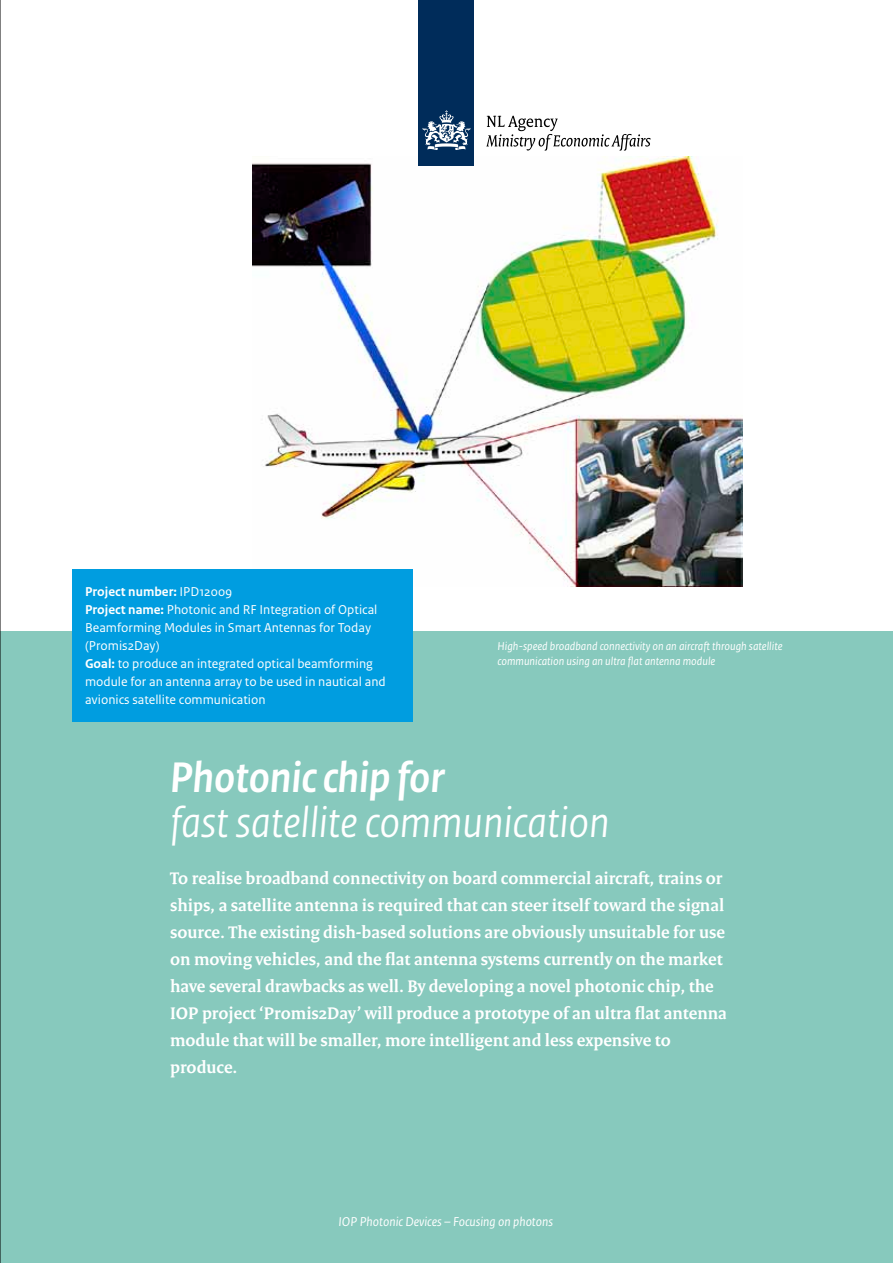
<style>
.page{position:relative;width:893px;height:1263px;background:#fff}
.page>*{position:absolute;margin:0;border:0;box-sizing:border-box;transform-origin:0 0}
.t1{font:italic 45px "Rijksoverheid Sans Heading";color:#fff}
.t2{font:italic 700 45px "Rijksoverheid Sans Heading";color:#fff}
.t3{font:700 18px/27px "Rijksoverheid Serif";color:#fff}
.t4{font:13.5px/18px "Rijksoverheid Sans Text";color:#fff}
.t5{font:italic 13.5px "Rijksoverheid Sans Text";color:#fff}
.t6{font:italic 12px/15px "Rijksoverheid Sans Text";color:#fff}
.s1{font-weight:700}
</style>
<div class="page">
<img style="left:252px;top:157px;width:491px;height:430px">
<div style="left:0;top:632px;width:893px;height:631px;background:#87c9bd"></div>
<div style="left:72px;top:569px;width:340px;height:153px;background:#009de0"></div>
<div style="left:419px;top:0;width:55px;height:166px;background:#002c5a"></div>
<svg style="left:423px;top:110px;width:47px;height:40px"></svg>
<svg style="left:486px;top:116px;width:165px;height:35px"></svg>
<hr style="left:0;top:0;width:1px;height:1263px;background:#000">
<p class="t4" style="left:85px;top:583px;width:302px"><span class="s1">Project number:</span> IPD12009<br><span class="s1">Project name:</span> Photonic and RF Integration of Optical Beamforming Modules in Smart Antennas for Today (Promis2Day)<br><span class="s1">Goal:</span> to produce an integrated optical beamforming module for an antenna array to be used in nautical and avionics satellite communication</p>
<p class="t6" style="left:497px;top:639px;width:287px">High-speed broadband connectivity on an aircraft through satellite communication using an ultra flat antenna module</p>
<h1 class="t2" style="left:170px;top:752px;width:276px">Photonic chip for</h1>
<h1 class="t1" style="left:170px;top:797px;width:441px">fast satellite communication</h1>
<p class="t3" style="left:170px;top:864px;width:558px">To realise broadband connectivity on board commercial aircraft, trains or ships, a satellite antenna is required that can steer itself toward the signal source. The existing dish-based solutions are obviously unsuitable for use on moving vehicles, and the flat antenna systems currently on the market have several drawbacks as well. By developing a novel photonic chip, the IOP project ‘Promis2Day’ will produce a prototype of an ultra flat antenna module that will be smaller, more intelligent and less expensive to produce.</p>
<p class="t5" style="left:339px;top:1214px;width:216px">IOP Photonic Devices – Focusing on photons</p>
</div>
